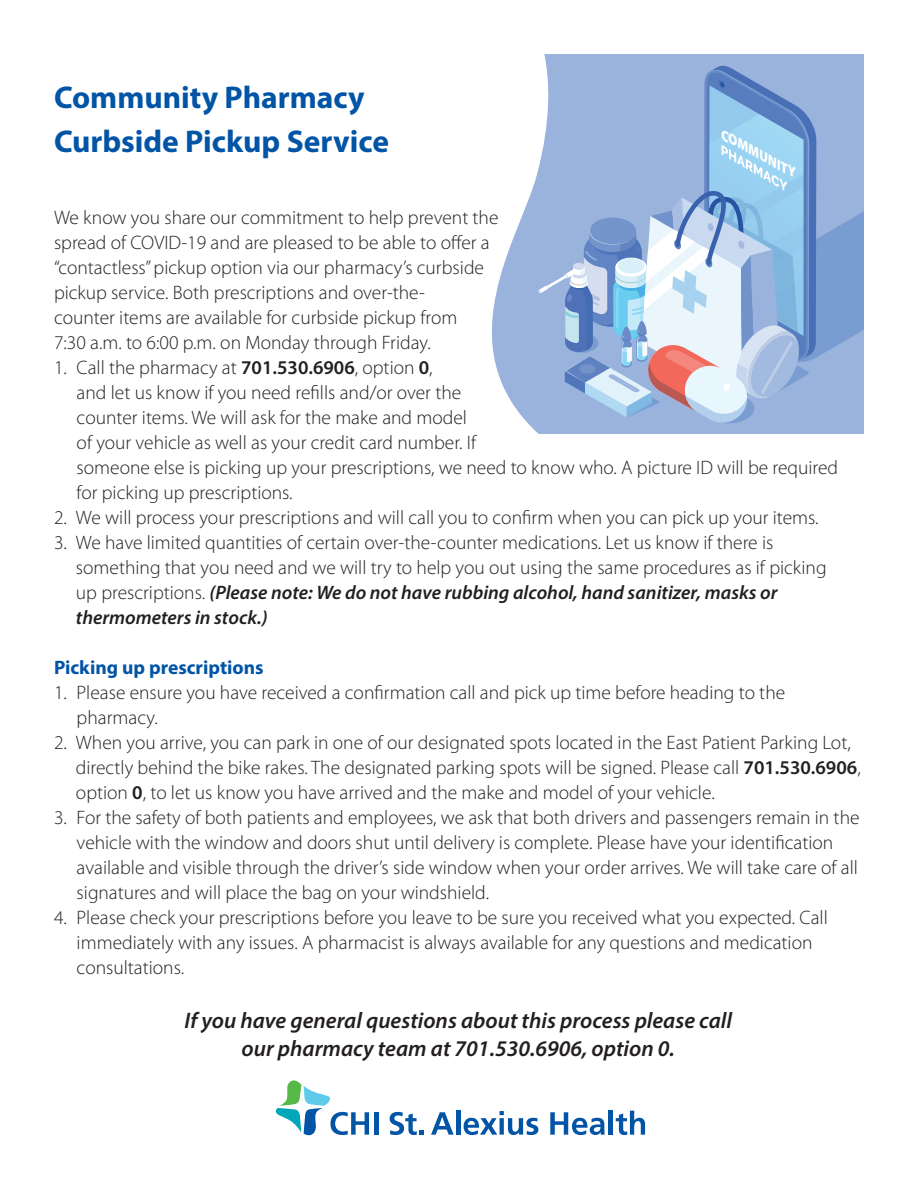
<style>
.page{position:relative;width:918px;height:1188px;background:#fff}
.page>*{position:absolute;margin:0;border:0;box-sizing:border-box;transform-origin:0 0}
.t1{font:700 31.5px/43.8px "Myriad Pro";color:#0154a6}
.t2{font:italic 600 22.5px/28.7px "Myriad Pro";color:#231f20;text-align:center}
.t3{font:300 19.5px/25px "Myriad Pro";color:#231f20}
.t4{font:700 19.5px "Myriad Pro";color:#0154a6}
.t5{font:italic 900 13.5px "Myriad Pro";color:#fff;scale:1.05 1}
.s1{font-weight:600}
.s2{font-weight:600;font-style:italic}
</style>
<div class="page">
<svg style="left:492px;top:54px;width:372px;height:380px;fill:#99b3dd"></svg>
<svg style="left:538px;top:65px;width:326px;height:360px"></svg>
<hr style="left:374px;top:1112px;width:4px;height:23px;background:#0154a6">
<svg style="left:390px;top:1112px;width:34px;height:23px"></svg>
<svg style="left:431px;top:1112px;width:23px;height:23px"></svg>
<hr style="left:456px;top:1111px;width:4px;height:24px;background:#0154a6">
<svg style="left:464px;top:1111px;width:74px;height:24px"></svg>
<svg style="left:550px;top:1112px;width:55px;height:23px"></svg>
<hr style="left:609px;top:1111px;width:4px;height:24px;background:#0154a6">
<svg style="left:616px;top:1111px;width:29px;height:24px"></svg>
<svg style="left:275px;top:1080px;width:94px;height:56px"></svg>
<h1 class="t1" style="left:54px;top:74px;width:336px">Community Pharmacy<br>Curbside Pickup Service</h1>
<p class="t5" style="left:727px;top:127px;width:82px;rotate:28deg">COMMUNITY</p>
<p class="t3" style="left:54px;top:205px;width:446px">We know you share our commitment to help prevent the spread of COVID-19 and are pleased to be able to offer a “contactless” pickup option via our pharmacy’s curbside pickup service. Both prescriptions and over-the-<br>counter items are available for curbside pickup from<br>7:30 a.m. to 6:00 p.m. on Monday through Friday.</p>
<p class="t3" style="left:77px;top:355px;width:763px;text-indent:-23px">1. Call the pharmacy at <span class="s1">701.530.6906</span>, option <span class="s1">0</span>,<br>and let us know if you need refills and/or over the<br>counter items. We will ask for the make and model<br>of your vehicle as well as your credit card number. If<br>someone else is picking up your prescriptions, we need to know who. A picture ID will be required for picking up prescriptions.</p>
<p class="t3" style="left:54px;top:505px;width:766px">2. We will process your prescriptions and will call you to confirm when you can pick up your items.</p>
<p class="t3" style="left:76px;top:530px;width:752px;text-indent:-22px">3. We have limited quantities of certain over-the-counter medications. Let us know if there is something that you need and we will try to help you out using the same procedures as if picking up prescriptions. <span class="s2">(Please note: We do not have rubbing alcohol, hand sanitizer, masks or thermometers in stock.)</span></p>
<p class="t4" style="left:54px;top:655px;width:211px">Picking up prescriptions</p>
<p class="t3" style="left:77px;top:680px;width:710px;text-indent:-23px">1. Please ensure you have received a confirmation call and pick up time before heading to the pharmacy.</p>
<p class="t3" style="left:76px;top:730px;width:786px;text-indent:-22px">2. When you arrive, you can park in one of our designated spots located in the East Patient Parking Lot, directly behind the bike rakes. The designated parking spots will be signed. Please call <span class="s1">701.530.6906</span>, option <span class="s1">0</span>, to let us know you have arrived and the make and model of your vehicle.</p>
<p class="t3" style="left:77px;top:805px;width:784px;text-indent:-23px">3. For the safety of both patients and employees, we ask that both drivers and passengers remain in the vehicle with the window and doors shut until delivery is complete. Please have your identification available and visible through the driver’s side window when your order arrives. We will take care of all signatures and will place the bag on your windshield.</p>
<p class="t3" style="left:77px;top:905px;width:753px;text-indent:-23px">4. Please check your prescriptions before you leave to be sure you received what you expected. Call immediately with any issues. A pharmacist is always available for any questions and medication consultations.</p>
<p class="t2" style="left:184px;top:1005px;width:549px">If you have general questions about this process please call our pharmacy team at 701.530.6906, option 0.</p>
</div>
